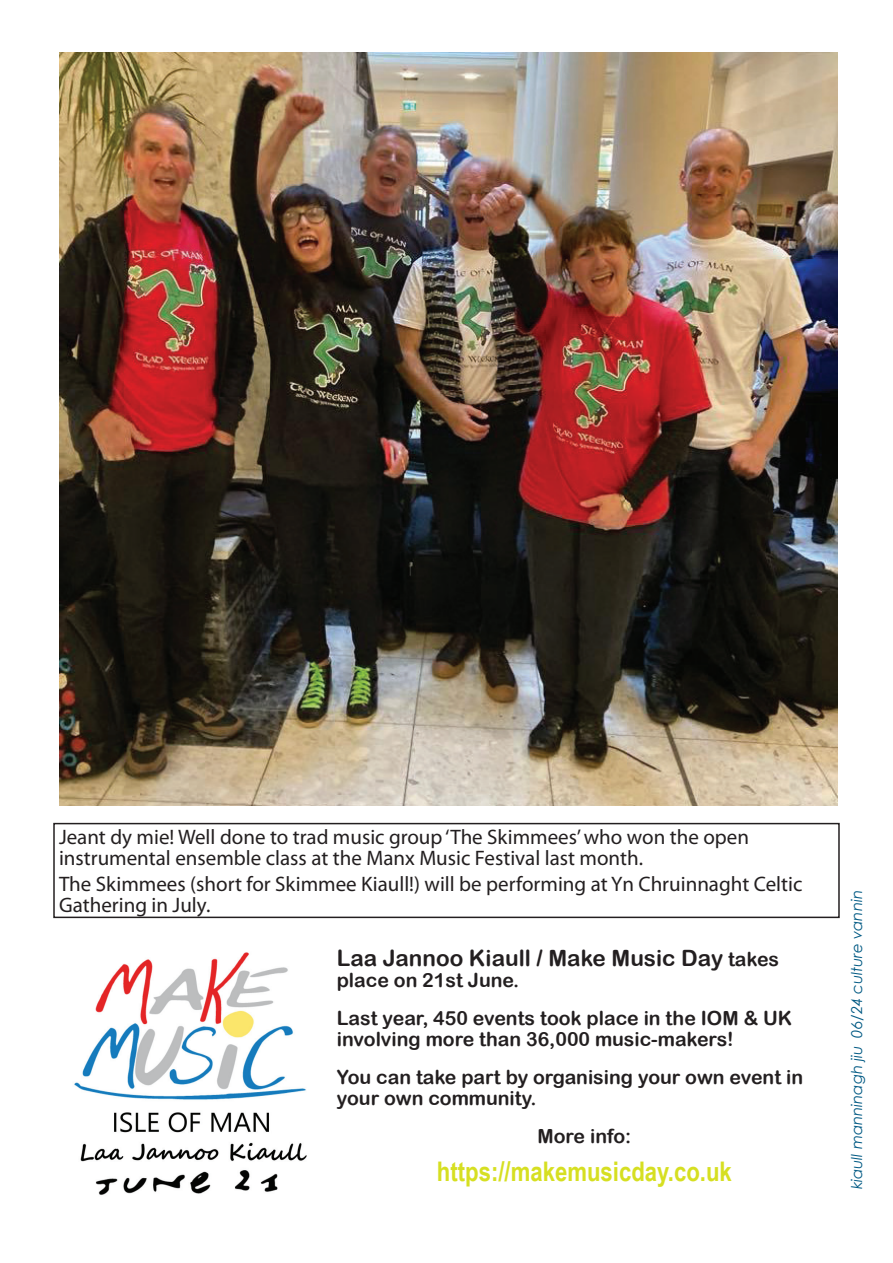
<style>
.page{position:relative;width:893px;height:1263px;background:#fff}
.page>*{position:absolute;margin:0;border:0;box-sizing:border-box;transform-origin:0 0}
.t1{font:700 27px "Arial Narrow";color:#d6df21}
.t2{font:22.5px "Arial Rounded MT Bold";color:#231f20}
.t3{font:21px/21px "Myriad Pro";color:#231f20}
.t4{font:19.5px/38px "Arial Rounded MT Bold";color:#231f20}
.t5{font:italic 15px "Century Gothic";color:#005983}
.s1{font-size:19.5px}
</style>
<div class="page">
<img style="left:59px;top:53px;width:778px;height:752px">
<div style="left:53px;top:823px;width:787px;height:95px;border:2px solid #231f20"></div>
<img style="left:74px;top:952px;width:233px;height:243px">
<p class="t3" style="left:59px;top:826px;width:691px">Jeant dy mie! Well done to trad music group ‘The Skimmees’ who won the open instrumental ensemble class at the Manx Music Festival last month.</p>
<p class="t3" style="left:59px;top:873px;width:745px">The Skimmees (short for Skimmee Kiaull!) will be performing at Yn Chruinnaght Celtic<br>Gathering in July.</p>
<p class="t2" style="left:337px;top:944px;width:444px">Laa Jannoo Kiaull / Make Music Day <span class="s1">takes</span></p>
<p class="t4" style="left:337px;top:960px;width:457px">place on 21st June.<br>Last year, 450 events took place in the IOM &amp; UK</p>
<p class="t4" style="left:337px;top:1019px;width:468px">involving more than 36,000 music-makers!<br>You can take part by organising your own event in</p>
<p class="t4" style="left:337px;top:1079px;width:201px">your own community.</p>
<p class="t4" style="left:538px;top:1117px;width:95px">More info:</p>
<p class="t1" style="left:437px;top:1151px;width:296px">https://makemusicday.co.uk</p>
<p class="t5" style="left:846px;top:1189px;width:301px;rotate:-90deg">kiaull manninagh jiu 06/24 culture vannin</p>
</div>
